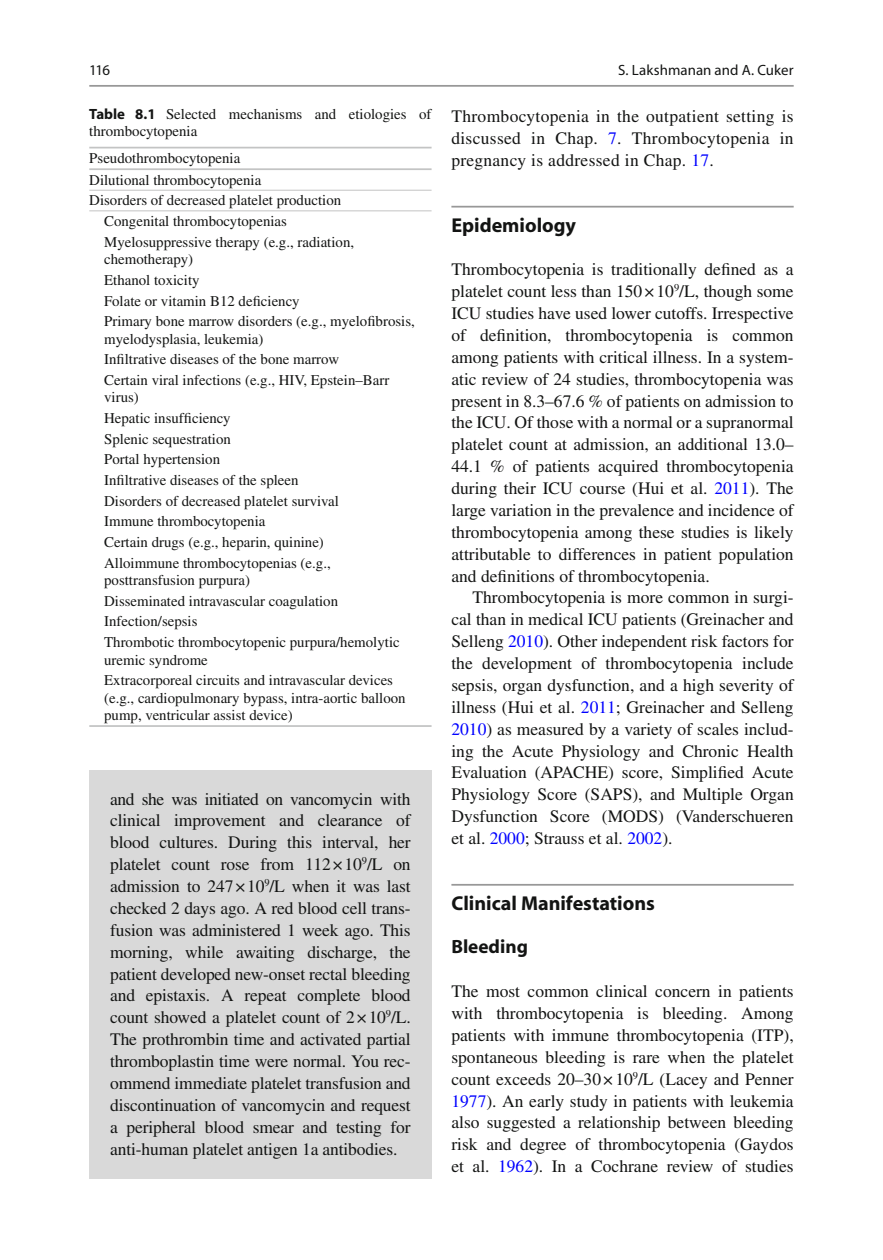
<style>
.page{position:relative;width:883px;height:1260px;background:#fff}
.page>*{position:absolute;margin:0;border:0;box-sizing:border-box;transform-origin:0 0}
.t1{font:700 20.12px "Myriad";color:#131413}
.t2{font:700 19.25px "Myriad";color:#131413}
.t3{font:17.5px/21.9px "Times";color:#131413;text-align:justify}
.t4{font:14.88px/20.7px "Times";color:#131413}
.t5{font:14.88px "Myriad";letter-spacing:.005em;color:#131413}
.s1{font-family:"Myriad";font-weight:700}
.s2{color:#00f}
</style>
<div class="page">
<hr style="left:451px;top:206px;width:343px;height:2px;background:#989898">
<hr style="left:451px;top:884px;width:343px;height:2px;background:#989898">
<hr style="left:89px;top:147px;width:343px;height:1px;background:#c3c4c4">
<hr style="left:89px;top:168px;width:343px;height:2px;background:#c3c4c4">
<hr style="left:89px;top:190px;width:343px;height:1px;background:#c3c4c4">
<hr style="left:89px;top:210px;width:343px;height:1px;background:#c3c4c4">
<hr style="left:89px;top:725px;width:343px;height:2px;background:#c3c4c4">
<div style="left:89px;top:770px;width:343px;height:409px;background:#d9d9d9"></div>
<hr style="left:89px;top:85px;width:705px;height:2px;background:#989898">
<p class="t5" style="left:89px;top:64px;width:22px">116</p>
<p class="t4" style="left:89px;top:106px;width:344px;line-height:17.5px"><span class="s1">Table 8.1</span> Selected mechanisms and etiologies of thrombocytopenia</p>
<p class="t4" style="left:89px;top:149px;width:152px">Pseudothrombocytopenia</p>
<p class="t4" style="left:89px;top:171px;width:174px">Dilutional thrombocytopenia</p>
<p class="t4" style="left:89px;top:192px;width:253px">Disorders of decreased platelet production</p>
<p class="t4" style="left:104px;top:212px;width:184px">Congenital thrombocytopenias</p>
<p class="t4" style="left:104px;top:233px;width:252px">Myelosuppressive therapy (e.g., radiation,</p>
<p class="t4" style="left:104px;top:250px;width:312px">chemotherapy)<br>Ethanol toxicity<br>Folate or vitamin B12 deficiency<br>Primary bone marrow disorders (e.g., myelofibrosis,</p>
<p class="t4" style="left:104px;top:330px;width:287px">myelodysplasia, leukemia)<br>Infiltrative diseases of the bone marrow<br>Certain viral infections (e.g., HIV, Epstein–Barr</p>
<p class="t4" style="left:104px;top:389px;width:236px">virus)<br>Hepatic insufficiency<br>Splenic sequestration<br>Portal hypertension<br>Infiltrative diseases of the spleen<br>Disorders of decreased platelet survival<br>Immune thrombocytopenia<br>Certain drugs (e.g., heparin, quinine)<br>Alloimmune thrombocytopenias (e.g.,</p>
<p class="t4" style="left:104px;top:571px;width:297px">posttransfusion purpura)<br>Disseminated intravascular coagulation Infection/sepsis<br>Thrombotic thrombocytopenic purpura/hemolytic</p>
<p class="t4" style="left:104px;top:651px;width:290px">uremic syndrome<br>Extracorporeal circuits and intravascular devices</p>
<p class="t4" style="left:104px;top:690px;width:303px;line-height:17.5px">(e.g., cardiopulmonary bypass, intra-aortic balloon pump, ventricular assist device)</p>
<p class="t3" style="left:110px;top:789px;width:302px">and she was initiated on vancomycin with clinical improvement and clearance of blood cultures. During this interval, her platelet count rose from 112 × 10 <sup>9</sup> /L on admission to 247 × 10 <sup>9</sup> /L when it was last checked 2 days ago. A red blood cell trans&shy;fusion was administered 1 week ago. This morning, while awaiting discharge, the patient developed new-onset rectal bleeding and epistaxis. A repeat complete blood count showed a platelet count of 2 × 10 <sup>9</sup> /L.<br>The prothrombin time and activated partial thromboplastin time were normal. You rec&shy;ommend immediate platelet transfusion and discontinuation of vancomycin and request a peripheral blood smear and testing for anti-human platelet antigen 1a antibodies.</p>
<p class="t5" style="left:618px;top:64px;width:177px">S. Lakshmanan and A. Cuker</p>
<p class="t3" style="left:451px;top:107px;width:344px">Thrombocytopenia in the outpatient setting is discussed in Chap. <span class="s2">7</span>. Thrombocytopenia in pregnancy is addressed in Chap. <span class="s2">17</span>.</p>
<p class="t1" style="left:451px;top:217px;width:126px">Epidemiology</p>
<p class="t3" style="left:451px;top:260px;width:344px">Thrombocytopenia is traditionally defined as a platelet count less than 150 × 10 <sup>9</sup> /L, though some ICU studies have used lower cutoffs. Irrespective of definition, thrombocytopenia is common among patients with critical illness. In a system&shy;atic review of 24 studies, thrombocytopenia was present in 8.3–67.6 % of patients on admission to the ICU. Of those with a normal or a supranormal platelet count at admission, an additional 13.0– 44.1 % of patients acquired thrombocytopenia during their ICU course (Hui et al. <span class="s2">2011</span> ). The large variation in the prevalence and incidence of thrombocytopenia among these studies is likely attributable to differences in patient population and definitions of thrombocytopenia.</p>
<p class="t3" style="left:451px;top:588px;width:344px;text-indent:21px">Thrombocytopenia is more common in surgi&shy;cal than in medical ICU patients (Greinacher and Selleng <span class="s2">2010</span> ). Other independent risk factors for the development of thrombocytopenia include sepsis, organ dysfunction, and a high severity of illness (Hui et al. <span class="s2">2011</span> ; Greinacher and Selleng <span class="s2">2010</span> ) as measured by a variety of scales includ&shy;ing the Acute Physiology and Chronic Health Evaluation (APACHE) score, Simplified Acute Physiology Score (SAPS), and Multiple Organ Dysfunction Score (MODS) (Vanderschueren et al. <span class="s2">2000</span> ; Strauss et al. <span class="s2">2002</span> ).</p>
<p class="t1" style="left:451px;top:895px;width:205px">Clinical Manifestations</p>
<p class="t2" style="left:451px;top:940px;width:78px">Bleeding</p>
<p class="t3" style="left:451px;top:982px;width:344px">The most common clinical concern in patients with thrombocytopenia is bleeding. Among patients with immune thrombocytopenia (ITP), spontaneous bleeding is rare when the platelet count exceeds 20–30 × 10 <sup>9</sup> /L (Lacey and Penner <span class="s2">1977</span> ). An early study in patients with leukemia also suggested a relationship between bleeding risk and degree of thrombocytopenia (Gaydos et al. <span class="s2">1962</span> ). In a Cochrane review of studies</p>
</div>
